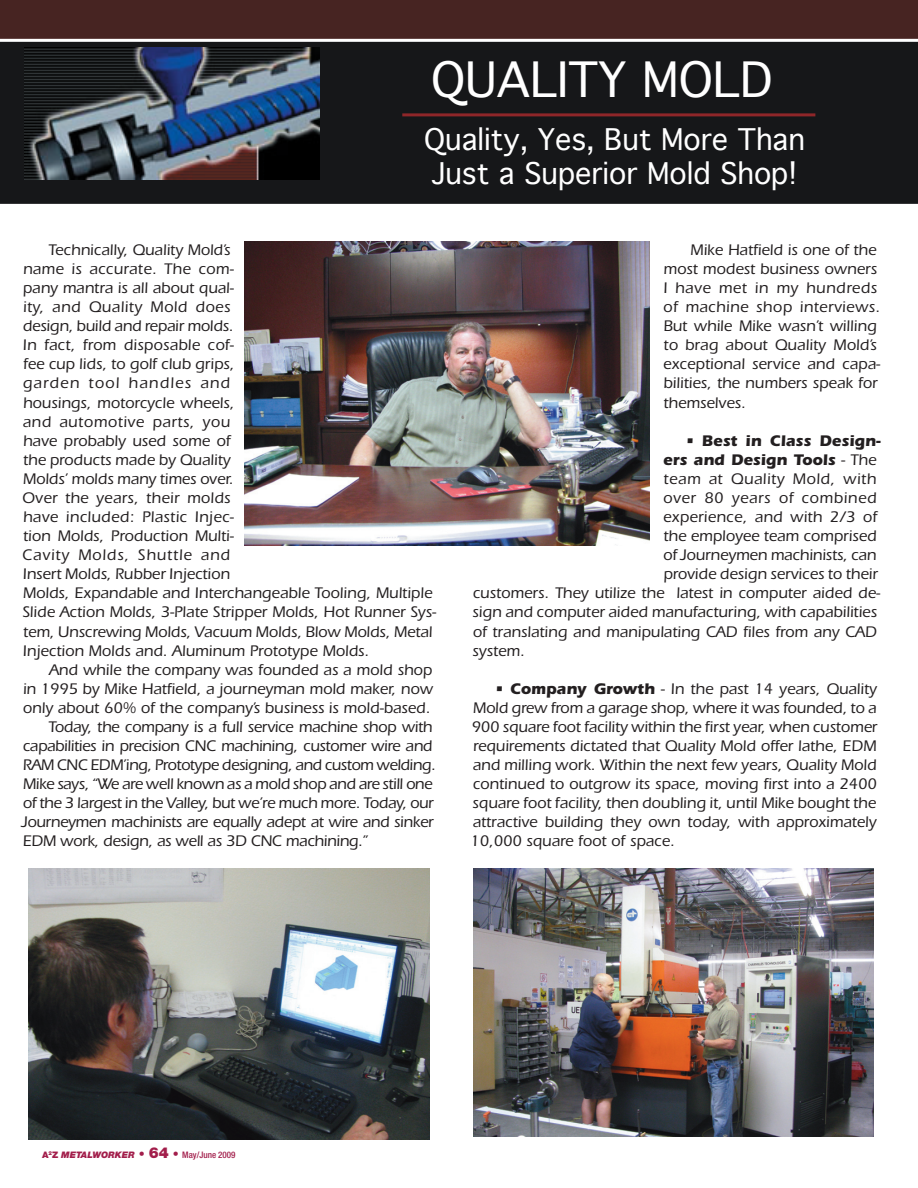
<style>
.page{position:relative;width:918px;height:1188px;background:#fff}
.page>*{position:absolute;margin:0;border:0;box-sizing:border-box;transform-origin:0 0}
.t1{font:46.5px "Geneva";color:#fff}
.t2{font:28.5px/34.2px "Geneva";color:#fff}
.t3{font:500 15.9px/19px "Itc Eras";color:#231f20}
.t4{font:500 15.9px "Itc Eras";letter-spacing:-.02em;color:#231f20}
.t5{font:500 15.9px "Itc Eras";letter-spacing:-.025em;color:#231f20}
.t6{font:500 15.9px "Itc Eras";letter-spacing:.035em;color:#231f20}
.t7{font:700 15.9px "Itc Eras";color:#231f20}
.t8{font:500 condensed 9px "Helvetica Neue";color:#a21e4b}
.s1{font-weight:500}
.s2{font-weight:700}
.s3{font-weight:900;font-stretch:normal}
.s4{font-weight:900;font-style:italic;font-stretch:normal}
.s5{font-weight:900;font-stretch:normal;font-size:12px}
.s6{font-weight:900;font-stretch:normal;font-size:15px}
</style>
<div class="page">
<div style="left:0;top:0;width:918px;height:43px;background:#472422"></div>
<div style="left:0;top:38px;width:918px;height:166px;background:#161719"></div>
<img style="left:24px;top:47px;width:296px;height:132px">
<img style="left:244px;top:242px;width:406px;height:303px">
<img style="left:28px;top:868px;width:402px;height:272px">
<img style="left:474px;top:868px;width:399px;height:269px">
<hr style="left:402px;top:113px;width:413px;height:3px;background:#8f2629">
<h1 class="t1" style="left:431px;top:50px;width:343px">QUALITY MOLD</h1>
<h2 class="t2" style="left:424px;top:125px;width:382px">Quality, Yes, But More Than<br>Just a Superior Mold Shop!</h2>
<p class="t3" style="left:22px;top:240px;width:416px;text-indent:26px">Technically, Quality Mold’s<br>name is accurate. The com-<br>pany mantra is all about qual-<br>ity, and Quality Mold does<br>design, build and repair molds.<br>In fact, from disposable cof-<br>fee cup lids, to golf club grips,<br>garden tool handles and<br>housings, motorcycle wheels,<br>and automotive parts, you<br>have probably used some of<br>the products made by Quality<br>Molds’ molds many times over.<br>Over the years, their molds<br>have included: Plastic Injec-<br>tion Molds, Production Multi-<br>Cavity Molds, Shuttle and<br>Insert Molds, Rubber Injection<br>Molds, Expandable and Interchangeable Tooling, Multiple Slide Action Molds, 3-Plate Stripper Molds, Hot Runner Sys&shy;tem, Unscrewing Molds, Vacuum Molds, Blow Molds, Metal Injection Molds and. Aluminum Prototype Molds.</p>
<p class="t3" style="left:49px;top:660px;width:385px">And while the company was founded as a mold shop</p>
<p class="t3" style="left:23px;top:679px;width:411px">in 1995 by Mike Hatfield, a journeyman mold maker, now</p>
<p class="t3" style="left:23px;top:698px;width:409px">only about 60% of the company’s business is mold-based.</p>
<p class="t4" style="left:49px;top:718px;width:385px">Today, the company is a full service machine shop with</p>
<p class="t4" style="left:23px;top:737px;width:411px">capabilities in precision CNC machining, customer wire and</p>
<p class="t5" style="left:23px;top:756px;width:414px">RAM CNC EDM’ing, Prototype designing, and custom welding.</p>
<p class="t5" style="left:23px;top:775px;width:411px">Mike says, “We are well known as a mold shop and are still one</p>
<p class="t4" style="left:23px;top:794px;width:412px">of the 3 largest in the Valley, but we’re much more. Today, our</p>
<p class="t4" style="left:22px;top:813px;width:414px">Journeymen machinists are equally adept at wire and sinker</p>
<p class="t4" style="left:23px;top:832px;width:347px">EDM work, design, as well as 3D CNC machining.”</p>
<p class="t3" style="left:663px;top:240px;width:219px;text-indent:27px">Mike Hatfield is one of the most modest business owners<br>I have met in my hundreds of machine shop interviews.<br>But while Mike wasn’t willing to brag about Quality Mold’s exceptional service and capa&shy;bilities, the numbers speak for themselves.</p>
<p class="t7" style="left:685px;top:431px;width:197px"><span class="s1">•</span> Best in Class Design-</p>
<p class="t7" style="left:663px;top:450px;width:215px">ers and Design Tools <span class="s1">- The</span></p>
<p class="t6" style="left:664px;top:470px;width:214px">team at Quality Mold, with</p>
<p class="t6" style="left:663px;top:489px;width:215px">over 80 years of combined</p>
<p class="t3" style="left:663px;top:507px;width:215px">experience, and with 2/3 of</p>
<p class="t3" style="left:664px;top:527px;width:215px">the employee team comprised</p>
<p class="t3" style="left:663px;top:546px;width:215px">of Journeymen machinists, can</p>
<p class="t3" style="left:663px;top:565px;width:216px">provide design services to their</p>
<p class="t3" style="left:473px;top:584px;width:409px">customers. They utilize the latest in computer aided de-</p>
<p class="t3" style="left:473px;top:603px;width:406px">sign and computer aided manufacturing, with capabilities</p>
<p class="t3" style="left:473px;top:622px;width:405px">of translating and manipulating CAD files from any CAD</p>
<p class="t3" style="left:473px;top:641px;width:54px">system.</p>
<p class="t3" style="left:471px;top:679px;width:409px;text-align:justify;text-indent:24px">• <span class="s2">Company Growth</span> - In the past 14 years, Quality Mold grew from a garage shop, where it was founded, to a 900 square foot facility within the first year, when customer requirements dictated that Quality Mold offer lathe, EDM and milling work. Within the next few years, Quality Mold continued to outgrow its space, moving first into a 2400 square foot facility, then doubling it, until Mike bought the attractive building they own today, with approximately 10,000 square foot of space.</p>
<p class="t8" style="left:42px;top:1149px;width:195px"><span class="s3">A</span><sup>2</sup><span class="s3">Z</span> <span class="s4">METALWORKER</span> <span class="s5">•</span> <span class="s6">64</span> <span class="s5">•</span> May/June 2009</p>
</div>
